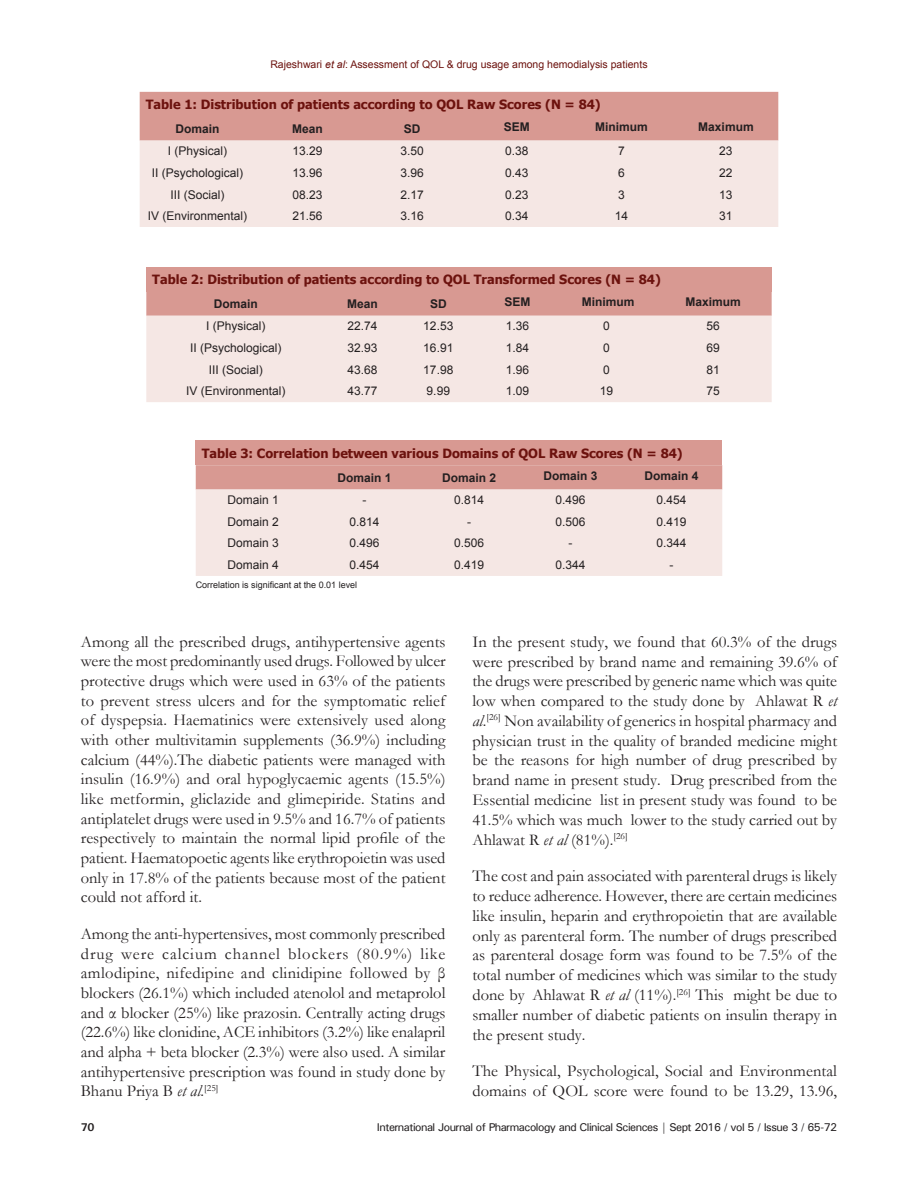
<style>
.page{position:relative;width:918px;height:1188px;background:#fff}
.page>*{position:absolute;margin:0;border:0;box-sizing:border-box;transform-origin:0 0}
.TX{font:16.5px/19.6px "Garamond";color:#231f20;text-align:justify}
.TT{font:700 12.75px "Tahoma";color:#6c120e}
.TB{font:12px "Arial";color:#231f20}
.TCH{font:700 12px "Arial";color:#231f20}
.t1{font:500 11.25px "Univers";letter-spacing:-.045em;color:#231f20}
.t2{font:700 11.25px "Univers";color:#231f20}
.t3{font:10.5px "Arial";color:#6c120e}
.TFN{font:9px "Arial";color:#231f20}
.s1{font-style:italic}
</style>
<div class="page">
<div style="left:140px;top:92px;width:638px;height:49px;background:#d89992"></div>
<div style="left:140px;top:141px;width:638px;height:86px;background:#f5e7e4"></div>
<div style="left:146px;top:267px;width:626px;height:24px;background:#d89992"></div>
<div style="left:146px;top:291px;width:626px;height:25px;background:#d89992"></div>
<div style="left:146px;top:316px;width:626px;height:86px;background:#f5e7e4"></div>
<div style="left:196px;top:441px;width:526px;height:24px;background:#d89992"></div>
<svg style="left:196px;top:465px;width:526px;height:25px;background:#d99c95"></svg>
<div style="left:196px;top:490px;width:526px;height:86px;background:#f5e7e4"></div>
<p class="t3" style="left:270px;top:58px;width:379px">Rajeshwari <span class="s1">et al</span>: Assessment of QOL &amp; drug usage among hemodialysis patients</p>
<p class="TT" style="left:146px;top:95px;width:457px">Table 1: Distribution of patients according to QOL Raw Scores (N = 84)</p>
<p class="TCH" style="left:175px;top:121px;width:46px">Domain</p>
<p class="TCH" style="left:292px;top:121px;width:32px">Mean</p>
<p class="TCH" style="left:404px;top:121px;width:18px">SD</p>
<p class="TCH" style="left:504px;top:119px;width:28px">SEM</p>
<p class="TCH" style="left:595px;top:119px;width:54px">Minimum</p>
<p class="TCH" style="left:698px;top:119px;width:57px">Maximum</p>
<p class="TB" style="left:168px;top:143px;width:61px">I (Physical)</p>
<p class="TB" style="left:292px;top:143px;width:32px">13.29</p>
<p class="TB" style="left:400px;top:143px;width:25px">3.50</p>
<p class="TB" style="left:505px;top:143px;width:25px">0.38</p>
<p class="TB" style="left:618px;top:143px;width:8px">7</p>
<p class="TB" style="left:719px;top:143px;width:15px">23</p>
<p class="TB" style="left:152px;top:165px;width:93px">II (Psychological)</p>
<p class="TB" style="left:292px;top:165px;width:32px">13.96</p>
<p class="TB" style="left:400px;top:165px;width:25px">3.96</p>
<p class="TB" style="left:505px;top:165px;width:25px">0.43</p>
<p class="TB" style="left:618px;top:165px;width:8px">6</p>
<p class="TB" style="left:719px;top:165px;width:15px">22</p>
<p class="TB" style="left:170px;top:186px;width:56px">III (Social)</p>
<p class="TB" style="left:292px;top:186px;width:32px">08.23</p>
<p class="TB" style="left:400px;top:186px;width:25px">2.17</p>
<p class="TB" style="left:505px;top:186px;width:25px">0.23</p>
<p class="TB" style="left:618px;top:186px;width:8px">3</p>
<p class="TB" style="left:719px;top:186px;width:15px">13</p>
<p class="TB" style="left:148px;top:208px;width:101px">IV (Environmental)</p>
<p class="TB" style="left:292px;top:208px;width:32px">21.56</p>
<p class="TB" style="left:400px;top:208px;width:25px">3.16</p>
<p class="TB" style="left:505px;top:208px;width:25px">0.34</p>
<p class="TB" style="left:615px;top:208px;width:15px">14</p>
<p class="TB" style="left:719px;top:208px;width:15px">31</p>
<p class="TT" style="left:152px;top:270px;width:510px">Table 2: Distribution of patients according to QOL Transformed Scores (N = 84)</p>
<p class="TCH" style="left:214px;top:296px;width:46px">Domain</p>
<p class="TCH" style="left:347px;top:296px;width:32px">Mean</p>
<p class="TCH" style="left:430px;top:296px;width:18px">SD</p>
<p class="TCH" style="left:505px;top:294px;width:28px">SEM</p>
<p class="TCH" style="left:582px;top:294px;width:54px">Minimum</p>
<p class="TCH" style="left:686px;top:294px;width:57px">Maximum</p>
<p class="TB" style="left:206px;top:318px;width:61px">I (Physical)</p>
<p class="TB" style="left:347px;top:318px;width:32px">22.74</p>
<p class="TB" style="left:423px;top:318px;width:32px">12.53</p>
<p class="TB" style="left:506px;top:318px;width:25px">1.36</p>
<p class="TB" style="left:603px;top:318px;width:8px">0</p>
<p class="TB" style="left:707px;top:318px;width:15px">56</p>
<p class="TB" style="left:190px;top:340px;width:93px">II (Psychological)</p>
<p class="TB" style="left:347px;top:340px;width:32px">32.93</p>
<p class="TB" style="left:423px;top:340px;width:32px">16.91</p>
<p class="TB" style="left:506px;top:340px;width:25px">1.84</p>
<p class="TB" style="left:603px;top:340px;width:8px">0</p>
<p class="TB" style="left:707px;top:340px;width:15px">69</p>
<p class="TB" style="left:209px;top:362px;width:56px">III (Social)</p>
<p class="TB" style="left:347px;top:362px;width:32px">43.68</p>
<p class="TB" style="left:423px;top:362px;width:32px">17.98</p>
<p class="TB" style="left:506px;top:362px;width:25px">1.96</p>
<p class="TB" style="left:603px;top:362px;width:8px">0</p>
<p class="TB" style="left:707px;top:362px;width:15px">81</p>
<p class="TB" style="left:186px;top:383px;width:101px">IV (Environmental)</p>
<p class="TB" style="left:347px;top:383px;width:32px">43.77</p>
<p class="TB" style="left:427px;top:383px;width:25px">9.99</p>
<p class="TB" style="left:506px;top:383px;width:25px">1.09</p>
<p class="TB" style="left:600px;top:383px;width:15px">19</p>
<p class="TB" style="left:707px;top:383px;width:15px">75</p>
<p class="TT" style="left:202px;top:444px;width:482px">Table 3: Correlation between various Domains of QOL Raw Scores (N = 84)</p>
<p class="TCH" style="left:337px;top:470px;width:56px">Domain 1</p>
<p class="TCH" style="left:442px;top:470px;width:56px">Domain 2</p>
<p class="TCH" style="left:543px;top:468px;width:56px">Domain 3</p>
<p class="TCH" style="left:645px;top:468px;width:56px">Domain 4</p>
<p class="TB" style="left:227px;top:492px;width:53px">Domain 1</p>
<p class="TB" style="left:363px;top:492px;width:5px">-</p>
<p class="TB" style="left:454px;top:492px;width:32px">0.814</p>
<p class="TB" style="left:555px;top:492px;width:32px">0.496</p>
<p class="TB" style="left:657px;top:492px;width:32px">0.454</p>
<p class="TB" style="left:227px;top:514px;width:53px">Domain 2</p>
<p class="TB" style="left:349px;top:514px;width:32px">0.814</p>
<p class="TB" style="left:467px;top:514px;width:5px">-</p>
<p class="TB" style="left:555px;top:514px;width:32px">0.506</p>
<p class="TB" style="left:657px;top:514px;width:32px">0.419</p>
<p class="TB" style="left:227px;top:535px;width:53px">Domain 3</p>
<p class="TB" style="left:349px;top:535px;width:32px">0.496</p>
<p class="TB" style="left:454px;top:535px;width:32px">0.506</p>
<p class="TB" style="left:568px;top:535px;width:5px">-</p>
<p class="TB" style="left:657px;top:535px;width:32px">0.344</p>
<p class="TB" style="left:227px;top:557px;width:53px">Domain 4</p>
<p class="TB" style="left:349px;top:557px;width:32px">0.454</p>
<p class="TB" style="left:454px;top:557px;width:32px">0.419</p>
<p class="TB" style="left:555px;top:557px;width:32px">0.344</p>
<p class="TB" style="left:670px;top:557px;width:5px">-</p>
<p class="TFN" style="left:196px;top:579px;width:163px">Correlation is significant at the 0.01 level</p>
<p class="TX" style="left:81px;top:631px;width:366px">Among all the prescribed drugs, antihypertensive agents were the most predominantly used drugs. Followed by ulcer protective drugs which were used in 63% of the patients to prevent stress ulcers and for the symptomatic relief of dyspepsia. Haematinics were extensively used along with other multivitamin supplements (36.9%) including calcium (44%).The diabetic patients were managed with insulin (16.9%) and oral hypoglycaemic agents (15.5%) like metformin, gliclazide and glimepiride. Statins and antiplatelet drugs were used in 9.5% and 16.7% of patients respectively to maintain the normal lipid profile of the patient. Haematopoetic agents like erythropoietin was used only in 17.8% of the patients because most of the patient could not afford it.</p>
<p class="TX" style="left:81px;top:924px;width:366px">Among the anti-hypertensives, most commonly prescribed drug were calcium channel blockers (80.9%) like amlodipine, nifedipine and clinidipine followed by β blockers (26.1%) which included atenolol and metaprolol and α blocker (25%) like prazosin. Centrally acting drugs (22.6%) like clonidine, ACE inhibitors (3.2%) like enalapril and alpha + beta blocker (2.3%) were also used. A similar antihypertensive prescription was found in study done by Bhanu Priya B <span class="s1">et al</span>.<sup>[25]</sup></p>
<p class="TX" style="left:472px;top:631px;width:366px">In the present study, we found that 60.3% of the drugs were prescribed by brand name and remaining 39.6% of the drugs were prescribed by generic name which was quite low when compared to the study done by Ahlawat R <span class="s1">et al</span>.<sup>[26]</sup> Non availability of generics in hospital pharmacy and physician trust in the quality of branded medicine might be the reasons for high number of drug prescribed by brand name in present study. Drug prescribed from the Essential medicine list in present study was found to be 41.5% which was much lower to the study carried out by Ahlawat R <span class="s1">et al</span> (81%).<sup>[26]</sup></p>
<p class="TX" style="left:472px;top:866px;width:366px">The cost and pain associated with parenteral drugs is likely to reduce adherence. However, there are certain medicines like insulin, heparin and erythropoietin that are available only as parenteral form. The number of drugs prescribed as parenteral dosage form was found to be 7.5% of the total number of medicines which was similar to the study done by Ahlawat R <span class="s1">et al</span> (11%).<sup>[26]</sup> This might be due to smaller number of diabetic patients on insulin therapy in the present study.</p>
<p class="TX" style="left:472px;top:1061px;width:366px">The Physical, Psychological, Social and Environmental domains of QOL score were found to be 13.29, 13.96,</p>
<p class="t2" style="left:81px;top:1120px;width:15px">70</p>
<p class="t1" style="left:377px;top:1120px;width:462px">International Journal of Pharmacology and Clinical Sciences | Sept 2016 / vol 5 / Issue 3 / 65-72</p>
</div>
